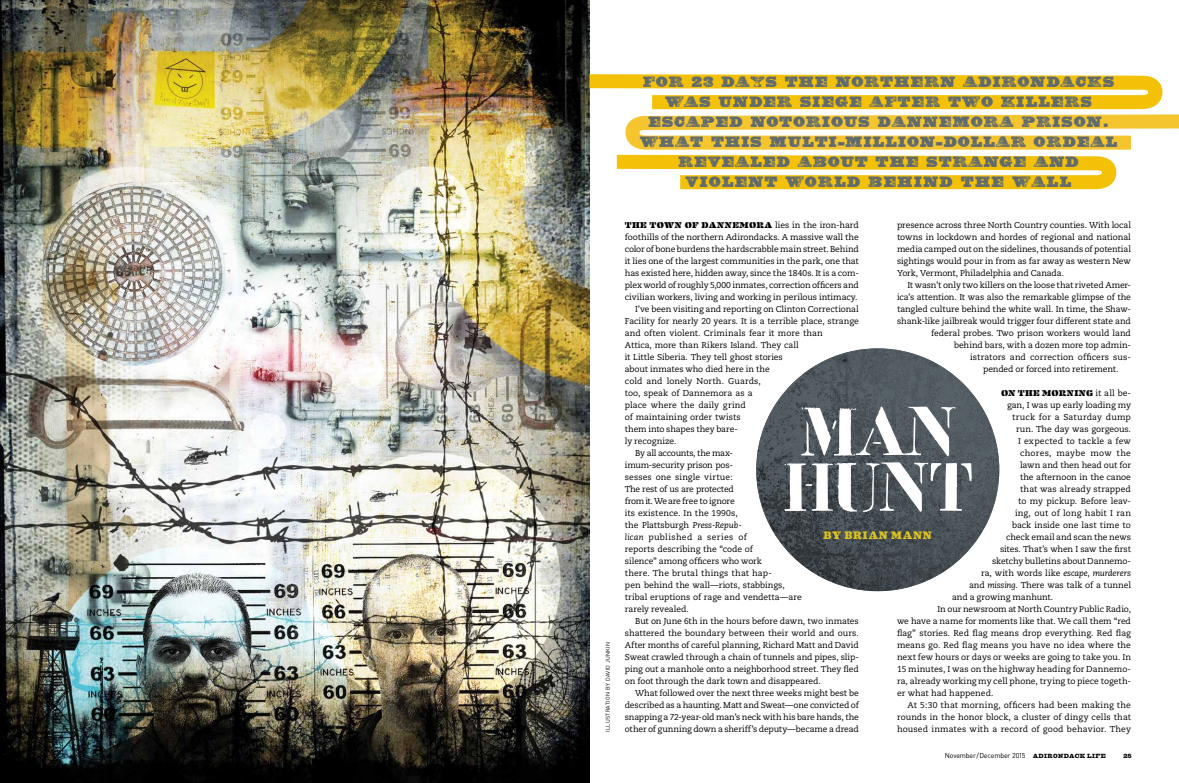
<style>
.page{position:relative;width:1179px;height:783px;background:#fff}
.page>*{position:absolute;margin:0;border:0;box-sizing:border-box;transform-origin:0 0}
.t1{font:73.7px/55.7px "Flightcase";letter-spacing:-.04em;color:#fff}
.t2{font:15px/20px "Gatlin Bold WF";letter-spacing:.005em;color:#5f6a70;text-align:center}
.t3{font:800 11px "Eames Century Modern";letter-spacing:.065em;color:#dec51f}
.t4{font:8.5px/12px "Caecilia";letter-spacing:-.005em;color:#000;text-align:justify}
.t5{font:8.5px "Caecilia";letter-spacing:.015em;color:#000}
.t6{font:8.5px "Eames Century Modern Stencil";letter-spacing:.025em;color:#000}
.t7{font:8.5px "Caecilia";letter-spacing:-.03em;color:#000}
.t8{font:8.5px "Caecilia";letter-spacing:.035em;color:#000}
.t9{font:8.5px "Caecilia";letter-spacing:-.025em;color:#000}
.t10{font:8.5px "Caecilia";letter-spacing:.02em;color:#000}
.t11{font:8.5px "Caecilia";letter-spacing:.025em;color:#000}
.t12{font:7px "DIN";letter-spacing:-.02em;color:#000}
.t13{font:6px "Giza Three Five";color:#000}
.t14{font:5.5px "DIN";letter-spacing:.05em;color:#000}
.s1{font-family:"Caecilia"}
.s2{font-style:italic}
.s3{font-family:"Giza Three Five";font-size:6px}
</style>
<div class="page">
<img style="left:0;top:0;width:589px;height:783px">
<svg style="left:575px;top:67px;width:604px;height:129px"></svg>
<img style="left:793px;top:350px;width:67px;height:33px">
<img style="left:860px;top:348px;width:70px;height:35px">
<img style="left:930px;top:360px;width:35px;height:196px">
<img style="left:768px;top:383px;width:127px;height:35px">
<img style="left:895px;top:383px;width:35px;height:207px">
<img style="left:965px;top:385px;width:34px;height:137px">
<img style="left:756px;top:418px;width:139px;height:104px">
<img style="left:768px;top:522px;width:127px;height:35px">
<img style="left:965px;top:522px;width:23px;height:32px">
<img style="left:793px;top:556px;width:102px;height:35px">
<img style="left:930px;top:556px;width:33px;height:23px">
<p class="t14" style="left:605px;top:732px;width:92px;rotate:-90deg">ILLUSTRATION BY DAVID JUNKIN</p>
<h2 class="t2" style="left:639px;top:73px;width:480px">FOR 23 DAYS THE NORTHERN ADIRONDACKS WAS UNDER SIEGE AFTER TWO KILLERS ESCAPED NOTORIOUS DANNEMORA PRISON.<br>WHAT THIS MULTI-MILLION-DOLLAR ORDEAL REVEALED ABOUT THE STRANGE AND VIOLENT WORLD BEHIND THE WALL</h2>
<p class="t4" style="left:897px;top:219px;width:236px">presence across three North Country counties. With local towns in lockdown and hordes of regional and national media camped out on the sidelines, thousands of potential sightings would pour in from as far away as western New York, Vermont, Philadelphia and Canada.</p>
<p class="t4" style="left:907px;top:279px;width:225px">It wasn’t only two killers on the loose that riveted Amer-</p>
<p class="t4" style="left:897px;top:291px;width:236px">ica’s attention. It was also the remarkable glimpse of the</p>
<p class="t4" style="left:897px;top:303px;width:236px">tangled culture behind the white wall. In time, the Shaw-</p>
<p class="t4" style="left:897px;top:315px;width:235px">shank-like jailbreak would trigger four different state and</p>
<p class="t4" style="left:931px;top:327px;width:201px">federal probes. Two prison workers would land</p>
<p class="t4" style="left:954px;top:339px;width:179px">behind bars, with a dozen more top admin-</p>
<p class="t5" style="left:970px;top:352px;width:163px">istrators and correction officers sus-</p>
<p class="t4" style="left:983px;top:363px;width:137px">pended or forced into retirement.</p>
<p class="t6" style="left:1001px;top:388px;width:131px">ON THE MORNING <span class="s1">it all be -</span></p>
<p class="t4" style="left:1007px;top:399px;width:126px">gan, I was up early loading my</p>
<p class="t10" style="left:1012px;top:412px;width:120px">truck for a Saturday dump</p>
<p class="t4" style="left:1016px;top:423px;width:116px">run. The day was gorgeous.</p>
<p class="t11" style="left:1018px;top:436px;width:114px">I expected to tackle a few</p>
<p class="t8" style="left:1020px;top:448px;width:113px">chores, maybe mow the</p>
<p class="t4" style="left:1020px;top:459px;width:112px">lawn and then head out for</p>
<p class="t4" style="left:1020px;top:471px;width:113px">the afternoon in the canoe</p>
<p class="t4" style="left:1020px;top:483px;width:113px">that was already strapped</p>
<p class="t4" style="left:1018px;top:495px;width:114px">to my pickup. Before leav-</p>
<p class="t4" style="left:1015px;top:507px;width:118px">ing, out of long habit I ran</p>
<p class="t4" style="left:1012px;top:519px;width:120px">back inside one last time to</p>
<p class="t4" style="left:1006px;top:531px;width:127px">check email and scan the news</p>
<p class="t4" style="left:1000px;top:543px;width:133px">sites. That’s when I saw the first</p>
<p class="t4" style="left:992px;top:555px;width:140px">sketchy bulletins about Dannemo-</p>
<p class="t4" style="left:981px;top:567px;width:151px">ra, with words like <span class="s2">escape</span>, <span class="s2">murderers</span></p>
<p class="t4" style="left:969px;top:579px;width:164px">and <span class="s2">missing</span>. There was talk of a tunnel</p>
<p class="t4" style="left:952px;top:591px;width:103px">and a growing manhunt.</p>
<p class="t4" style="left:937px;top:603px;width:195px">In our newsroom at North Country Public Radio,</p>
<p class="t4" style="left:897px;top:615px;width:235px">we have a name for moments like that. We call them “red</p>
<p class="t4" style="left:897px;top:627px;width:235px">flag” stories. Red flag means drop everything. Red flag</p>
<p class="t4" style="left:897px;top:639px;width:236px">means go. Red flag means you have no idea where the</p>
<p class="t4" style="left:897px;top:651px;width:236px">next few hours or days or weeks are going to take you. In</p>
<p class="t4" style="left:897px;top:663px;width:236px">15 minutes, I was on the highway heading for Dannemo-</p>
<p class="t4" style="left:897px;top:675px;width:236px">ra, already working my cell phone, trying to piece togeth-</p>
<p class="t4" style="left:897px;top:687px;width:98px">er what had happened.</p>
<p class="t5" style="left:907px;top:700px;width:225px">At 5:30 that morning, officers had been making the</p>
<p class="t4" style="left:897px;top:711px;width:236px">rounds in the honor block, a cluster of dingy cells that</p>
<p class="t5" style="left:897px;top:724px;width:236px">housed inmates with a record of good behavior. They</p>
<p class="t6" style="left:625px;top:220px;width:235px">THE TOWN OF DANNEMORA <span class="s1">lies in the iron-hard</span></p>
<p class="t4" style="left:625px;top:231px;width:236px">foothills of the northern Adirondacks. A massive wall the</p>
<p class="t4" style="left:625px;top:243px;width:235px">color of bone burdens the hardscrabble main street. Behind</p>
<p class="t4" style="left:625px;top:255px;width:236px">it lies one of the largest communities in the park, one that</p>
<p class="t4" style="left:625px;top:267px;width:235px">has existed here, hidden away, since the 1840s. It is a com-</p>
<p class="t4" style="left:625px;top:279px;width:236px">plex world of roughly 5,000 inmates, correction officers and</p>
<p class="t4" style="left:625px;top:291px;width:234px">civilian workers, living and working in perilous intimacy.</p>
<p class="t4" style="left:635px;top:303px;width:225px">I’ve been visiting and reporting on Clinton Correctional</p>
<p class="t4" style="left:625px;top:315px;width:235px">Facility for nearly 20 years. It is a terrible place, strange</p>
<p class="t4" style="left:625px;top:327px;width:200px">and often violent. Criminals fear it more than</p>
<p class="t4" style="left:625px;top:339px;width:175px">Attica, more than Rikers Island. They call</p>
<p class="t4" style="left:625px;top:351px;width:159px">it Little Siberia. They tell ghost stories</p>
<p class="t4" style="left:625px;top:363px;width:147px">about inmates who died here in the</p>
<p class="t4" style="left:625px;top:375px;width:138px">cold and lonely North. Guards,</p>
<p class="t4" style="left:625px;top:387px;width:129px">too, speak of Dannemora as a</p>
<p class="t4" style="left:625px;top:399px;width:123px">place where the daily grind</p>
<p class="t4" style="left:625px;top:411px;width:117px">of maintaining order twists</p>
<p class="t4" style="left:625px;top:423px;width:115px">them into shapes they bare-</p>
<p class="t4" style="left:625px;top:435px;width:53px">ly recognize.</p>
<p class="t7" style="left:635px;top:448px;width:99px">By all accounts, the max-</p>
<p class="t4" style="left:625px;top:459px;width:109px">imum-security prison pos-</p>
<p class="t5" style="left:625px;top:472px;width:109px">sesses one single virtue:</p>
<p class="t7" style="left:625px;top:484px;width:110px">The rest of us are protected</p>
<p class="t9" style="left:625px;top:496px;width:112px">from it. We are free to ignore</p>
<p class="t5" style="left:625px;top:508px;width:115px">its existence. In the 1990s,</p>
<p class="t4" style="left:625px;top:519px;width:118px">the Plattsburgh <span class="s2">Press-Repub-</span></p>
<p class="t8" style="left:625px;top:532px;width:123px"><span class="s2">lican</span> published a series of</p>
<p class="t4" style="left:625px;top:543px;width:130px">reports describing the “code of</p>
<p class="t4" style="left:625px;top:555px;width:139px">silence” among officers who work</p>
<p class="t5" style="left:625px;top:568px;width:149px">there. The brutal things that hap-</p>
<p class="t4" style="left:625px;top:579px;width:161px">pen behind the wall—riots, stabbings,</p>
<p class="t4" style="left:625px;top:591px;width:179px">tribal eruptions of rage and vendetta—are</p>
<p class="t4" style="left:625px;top:603px;width:65px">rarely revealed.</p>
<p class="t4" style="left:635px;top:615px;width:225px">But on June 6th in the hours before dawn, two inmates</p>
<p class="t4" style="left:625px;top:627px;width:235px">shattered the boundary between their world and ours.</p>
<p class="t4" style="left:625px;top:639px;width:235px">After months of careful planning, Richard Matt and David</p>
<p class="t4" style="left:625px;top:651px;width:236px">Sweat crawled through a chain of tunnels and pipes, slip-</p>
<p class="t4" style="left:625px;top:663px;width:236px">ping out a manhole onto a neighborhood street. They fled</p>
<p class="t4" style="left:625px;top:675px;width:198px">on foot through the dark town and disappeared.</p>
<p class="t4" style="left:635px;top:687px;width:225px">What followed over the next three weeks might best be</p>
<p class="t4" style="left:625px;top:699px;width:235px">described as a haunting. Matt and Sweat—one convicted of</p>
<p class="t4" style="left:625px;top:711px;width:236px">snapping a 72-year-old man’s neck with his bare hands, the</p>
<p class="t4" style="left:625px;top:723px;width:235px">other of gunning down a sheriff’s deputy—became a dread</p>
<h1 class="t1" style="left:782px;top:405px;width:194px">MAN<br>HUNT</h1>
<p class="t3" style="left:823px;top:527px;width:110px">BY BRIAN MANN</p>
<p class="t12" style="left:945px;top:751px;width:163px">November/December 2015 <span class="s3">ADIRONDACK LIFE</span></p>
<p class="t13" style="left:1123px;top:752px;width:10px">25</p>
</div>
